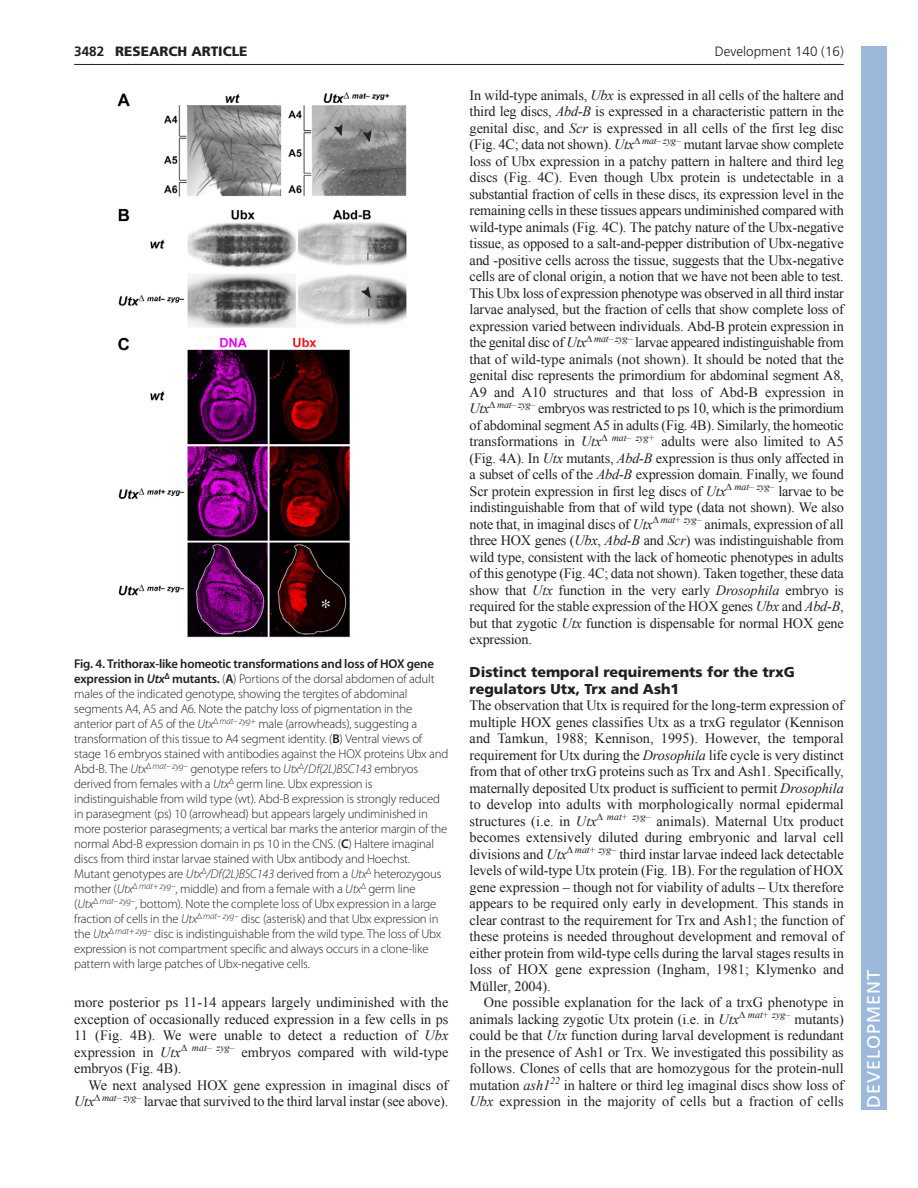
<style>
.page{position:relative;width:918px;height:1188px;background:#fff}
.page>*{position:absolute;margin:0;border:0;box-sizing:border-box;transform-origin:0 0}
.t1{font:18px "Frutiger LT Std";letter-spacing:.055em;color:#fff}
.t2{font:14.25px/16.5px "Times New Roman";letter-spacing:-.005em;color:#231f20;text-align:justify}
.t3{font:900 14.25px/16.5px "Frutiger LT Std";color:#231f20}
.t4{font:300 13.5px "Frutiger";color:#231f20}
.t5{font:900 13.5px "Frutiger LT Std";color:#231f20}
.t6{font:700 13.5px "Frutiger LT Std";color:#231f20}
.t7{font:300 12.75px/15px "Myriad Pro";letter-spacing:-.015em;color:#231f20}
.s1{font-style:italic}
.s2{font-weight:600}
.s3{font-weight:600;font-style:italic}
</style>
<div class="page">
<hr style="left:74px;top:64px;width:770px;height:1px;background:#231f20">
<img style="left:117px;top:92px;width:290px;height:546px">
<div style="left:861px;top:46px;width:25px;height:1064px;background:#9cb9db"></div>
<p class="t5" style="left:115px;top:46px;width:134px">RESEARCH ARTICLE</p>
<p class="t4" style="left:715px;top:46px;width:131px">Development 140 (16)</p>
<p class="t2" style="left:470px;top:87px;width:376px">In wild-type animals, <span class="s1">Ubx</span> is expressed in all cells of the haltere and third leg discs, <span class="s1">Abd-B</span> is expressed in a characteristic pattern in the genital disc, and <span class="s1">Scr</span> is expressed in all cells of the first leg disc (Fig. 4C; data not shown). <span class="s1">Utx</span><sup>∆</sup> <sup>mat–</sup> <sup>zyg–</sup> mutant larvae show complete loss of Ubx expression in a patchy pattern in haltere and third leg discs (Fig. 4C). Even though Ubx protein is undetectable in a substantial fraction of cells in these discs, its expression level in the remaining cells in these tissues appears undiminished compared with wild-type animals (Fig. 4C). The patchy nature of the Ubx-negative tissue, as opposed to a salt-and-pepper distribution of Ubx-negative and -positive cells across the tissue, suggests that the Ubx-negative cells are of clonal origin, a notion that we have not been able to test.<br>This Ubx loss of expression phenotype was observed in all third instar larvae analysed, but the fraction of cells that show complete loss of expression varied between individuals. Abd-B protein expression in the genital disc of <span class="s1">Utx</span><sup>∆</sup> <sup>mat–</sup> <sup>zyg–</sup> larvae appeared indistinguishable from that of wild-type animals (not shown). It should be noted that the genital disc represents the primordium for abdominal segment A8, A9 and A10 structures and that loss of Abd-B expression in <span class="s1">Utx</span><sup>∆</sup> <sup>mat–</sup> <sup>zyg–</sup> embryos was restricted to ps 10, which is the primordium of abdominal segment A5 in adults (Fig. 4B). Similarly, the homeotic transformations in <span class="s1">Utx</span><sup>∆</sup> <sup>mat–</sup> <sup>zyg+</sup> adults were also limited to A5 (Fig. 4A). In <span class="s1">Utx</span> mutants, <span class="s1">Abd-B</span> expression is thus only affected in a subset of cells of the <span class="s1">Abd-B</span> expression domain. Finally, we found Scr protein expression in first leg discs of <span class="s1">Utx</span><sup>∆</sup> <sup>mat–</sup> <sup>zyg–</sup> larvae to be indistinguishable from that of wild type (data not shown). We also note that, in imaginal discs of <span class="s1">Utx</span><sup>∆</sup> <sup>mat+</sup> <sup>zyg–</sup> animals, expression of all three HOX genes (<span class="s1">Ubx</span>, <span class="s1">Abd-B</span> and <span class="s1">Scr</span>) was indistinguishable from wild type, consistent with the lack of homeotic phenotypes in adults of this genotype (Fig. 4C; data not shown). Taken together, these data show that <span class="s1">Utx</span> function in the very early <span class="s1">Drosophila</span> embryo is required for the stable expression of the HOX genes <span class="s1">Ubx</span> and <span class="s1">Abd-B</span>, but that zygotic <span class="s1">Utx</span> function is dispensable for normal HOX gene expression.</p>
<p class="t3" style="left:470px;top:665px;width:327px">Distinct temporal requirements for the trxG regulators Utx, Trx and Ash1</p>
<p class="t2" style="left:470px;top:697px;width:376px">The observation that Utx is required for the long-term expression of multiple HOX genes classifies Utx as a trxG regulator (Kennison and Tamkun, 1988; Kennison, 1995). However, the temporal requirement for Utx during the <span class="s1">Drosophila</span> life cycle is very distinct from that of other trxG proteins such as Trx and Ash1. Specifically, maternally deposited Utx product is sufficient to permit <span class="s1">Drosophila </span>to develop into adults with morphologically normal epidermal structures (i.e. in <span class="s1">Utx</span><sup>∆</sup> <sup>mat+</sup> <sup>zyg–</sup> animals). Maternal Utx product becomes extensively diluted during embryonic and larval cell divisions and <span class="s1">Utx</span><sup>∆</sup> <sup>mat+</sup> <sup>zyg–</sup> third instar larvae indeed lack detectable levels of wild-type Utx protein (Fig. 1B). For the regulation of HOX gene expression – though not for viability of adults – Utx therefore appears to be required only early in development. This stands in clear contrast to the requirement for Trx and Ash1; the function of these proteins is needed throughout development and removal of either protein from wild-type cells during the larval stages results in loss of HOX gene expression (Ingham, 1981; Klymenko and Müller, 2004).</p>
<p class="t2" style="left:470px;top:994px;width:376px;text-indent:14px">One possible explanation for the lack of a trxG phenotype in animals lacking zygotic Utx protein (i.e. in <span class="s1">Utx</span><sup>∆</sup> <sup>mat+</sup> <sup>zyg–</sup> mutants) could be that <span class="s1">Utx</span> function during larval development is redundant in the presence of Ash1 or Trx. We investigated this possibility as follows. Clones of cells that are homozygous for the protein-null mutation <span class="s1">ash1</span><sup>22</sup> in haltere or third leg imaginal discs show loss of <span class="s1">Ubx</span> expression in the majority of cells but a fraction of cells</p>
<p class="t6" style="left:74px;top:46px;width:32px">3482</p>
<p class="t7" style="left:74px;top:658px;width:376px"><span class="s2">Fig. 4. Trithorax-like homeotic transformations and loss of HOX gene expression in</span> <span class="s3">Utx</span><sup>Δ</sup> <span class="s2">mutants.</span> (<span class="s2">A</span>) Portions of the dorsal abdomen of adult males of the indicated genotype, showing the tergites of abdominal segments A4, A5 and A6. Note the patchy loss of pigmentation in the anterior part of A5 of the <span class="s1">Utx</span><sup>Δ</sup> <sup>mat–</sup> <sup>zyg+</sup> male (arrowheads), suggesting a transformation of this tissue to A4 segment identity. (<span class="s2">B</span>) Ventral views of stage 16 embryos stained with antibodies against the HOX proteins Ubx and Abd-B. The <span class="s1">Utx</span><sup>Δ</sup> <sup>mat–</sup> <sup>zyg–</sup> genotype refers to <span class="s1">Utx</span><sup>Δ</sup>/<span class="s1">Df(2L)BSC143</span> embryos derived from females with a <span class="s1">Utx</span><sup>Δ</sup> germ line. Ubx expression is indistinguishable from wild type (wt). Abd-B expression is strongly reduced in parasegment (ps) 10 (arrowhead) but appears largely undiminished in more posterior parasegments; a vertical bar marks the anterior margin of the normal Abd-B expression domain in ps 10 in the CNS. (<span class="s2">C</span>) Haltere imaginal discs from third instar larvae stained with Ubx antibody and Hoechst.<br>Mutant genotypes are <span class="s1">Utx</span><sup>Δ</sup><span class="s1">/Df(2L)BSC143</span> derived from a <span class="s1">Utx</span><sup>Δ</sup> heterozygous mother (<span class="s1">Utx</span><sup>Δ</sup> <sup>mat+</sup> <sup>zyg–</sup>, middle) and from a female with a <span class="s1">Utx</span><sup>Δ</sup> germ line<br>(<span class="s1">Utx</span><sup>Δ</sup> <sup>mat–</sup> <sup>zyg–</sup>, bottom). Note the complete loss of Ubx expression in a large fraction of cells in the <span class="s1">Utx</span><sup>Δ</sup> <sup>mat–</sup> <sup>zyg–</sup> disc (asterisk) and that Ubx expression in the <span class="s1">Utx</span><sup>Δ</sup> <sup>mat+</sup> <sup>zyg–</sup> disc is indistinguishable from the wild type. The loss of Ubx expression is not compartment specific and always occurs in a clone-like pattern with large patches of Ubx-negative cells.</p>
<p class="t2" style="left:74px;top:994px;width:376px">more posterior ps 11-14 appears largely undiminished with the exception of occasionally reduced expression in a few cells in ps 11 (Fig. 4B). We were unable to detect a reduction of <span class="s1">Ubx </span>expression in <span class="s1">Utx</span><sup>∆</sup> <sup>mat–</sup> <sup>zyg–</sup> embryos compared with wild-type embryos (Fig. 4B).</p>
<p class="t2" style="left:74px;top:1077px;width:376px;text-align:right">We next analysed HOX gene expression in imaginal discs of<br><span class="s1">Utx</span><sup>∆</sup> <sup>mat–</sup> <sup>zyg–</sup> larvae that survived to the third larval instar (see above).</p>
<p class="t1" style="left:863px;top:1108px;width:140px;rotate:-90deg">DEVELOPMENT</p>
</div>
